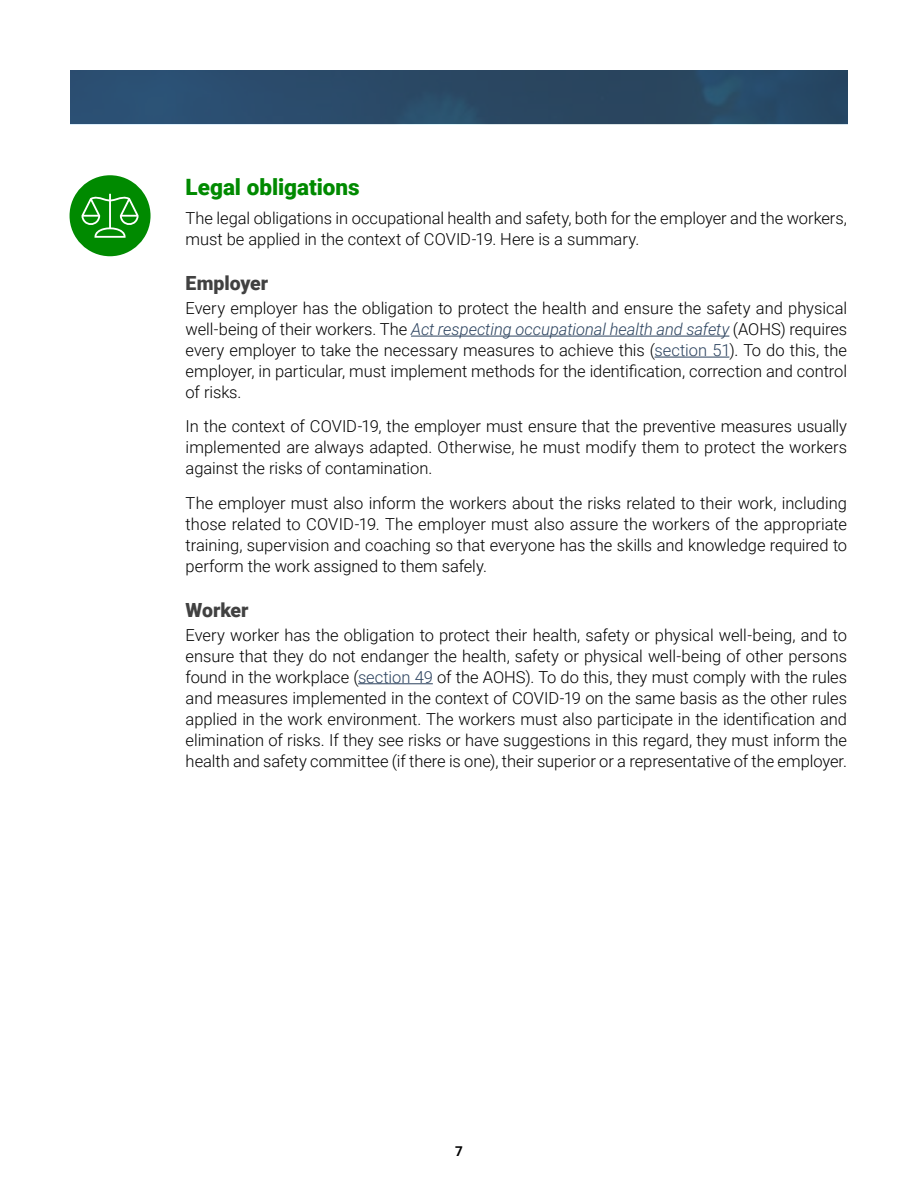
<style>
.page{position:relative;width:918px;height:1188px;background:#fff}
.page>*{position:absolute;margin:0;border:0;box-sizing:border-box;transform-origin:0 0}
.Sous-titre__H2{font:900 22.5px "Roboto";color:#008a00}
.Sous-titre__H3{font:900 19.5px "Roboto";color:#414141}
.Texte_courant__P{font:300 16.5px/21px "Roboto";letter-spacing:-.005em;color:#000;text-align:justify}
.t1{font:700 13.5px "Roboto";color:#000}
.s1{font-style:italic;color:#2b425e}
.s2{color:#2b425e}
</style>
<div class="page">
<img style="left:70px;top:70px;width:778px;height:54px">
<hr style="left:411px;top:336px;width:318px;height:1px;background:#2b425e">
<hr style="left:655px;top:357px;width:74px;height:1px;background:#2b425e">
<hr style="left:358px;top:683px;width:75px;height:1px;background:#2b425e">
<div style="left:70px;top:175px;width:81px;height:81px;background:#008a00;border-radius:50%"></div>
<svg style="left:81px;top:194px;width:58px;height:44px"></svg>
<h2 class="Sous-titre__H2" style="left:186px;top:171px;width:176px">Legal obligations</h2>
<p class="Texte_courant__P" style="left:186px;top:207px;width:663px">The legal obligations in occupational health and safety, both for the employer and the workers, must be applied in the context of COVID-19. Here is a summary.</p>
<h3 class="Sous-titre__H3" style="left:186px;top:270px;width:84px">Employer</h3>
<p class="Texte_courant__P" style="left:186px;top:297px;width:663px">Every employer has the obligation to protect the health and ensure the safety and physical well-being of their workers. The <span class="s1">Act respecting occupational health and safety</span> (AOHS) requires every employer to take the necessary measures to achieve this (<span class="s2">section 51</span>). To do this, the employer, in particular, must implement methods for the identification, correction and control of risks.</p>
<p class="Texte_courant__P" style="left:186px;top:415px;width:663px">In the context of COVID-19, the employer must ensure that the preventive measures usually implemented are always adapted. Otherwise, he must modify them to protect the workers against the risks of contamination.</p>
<p class="Texte_courant__P" style="left:186px;top:492px;width:663px">The employer must also inform the workers about the risks related to their work, including those related to COVID-19. The employer must also assure the workers of the appropriate training, supervision and coaching so that everyone has the skills and knowledge required to perform the work assigned to them safely.</p>
<h3 class="Sous-titre__H3" style="left:186px;top:596px;width:65px">Worker</h3>
<p class="Texte_courant__P" style="left:186px;top:624px;width:663px">Every worker has the obligation to protect their health, safety or physical well-being, and to ensure that they do not endanger the health, safety or physical well-being of other persons found in the workplace (<span class="s2">section 49</span> of the AOHS). To do this, they must comply with the rules and measures implemented in the context of COVID-19 on the same basis as the other rules applied in the work environment. The workers must also participate in the identification and elimination of risks. If they see risks or have suggestions in this regard, they must inform the health and safety committee (if there is one), their superior or a representative of the employer.</p>
<p class="t1" style="left:455px;top:1141px;width:9px">7</p>
</div>
